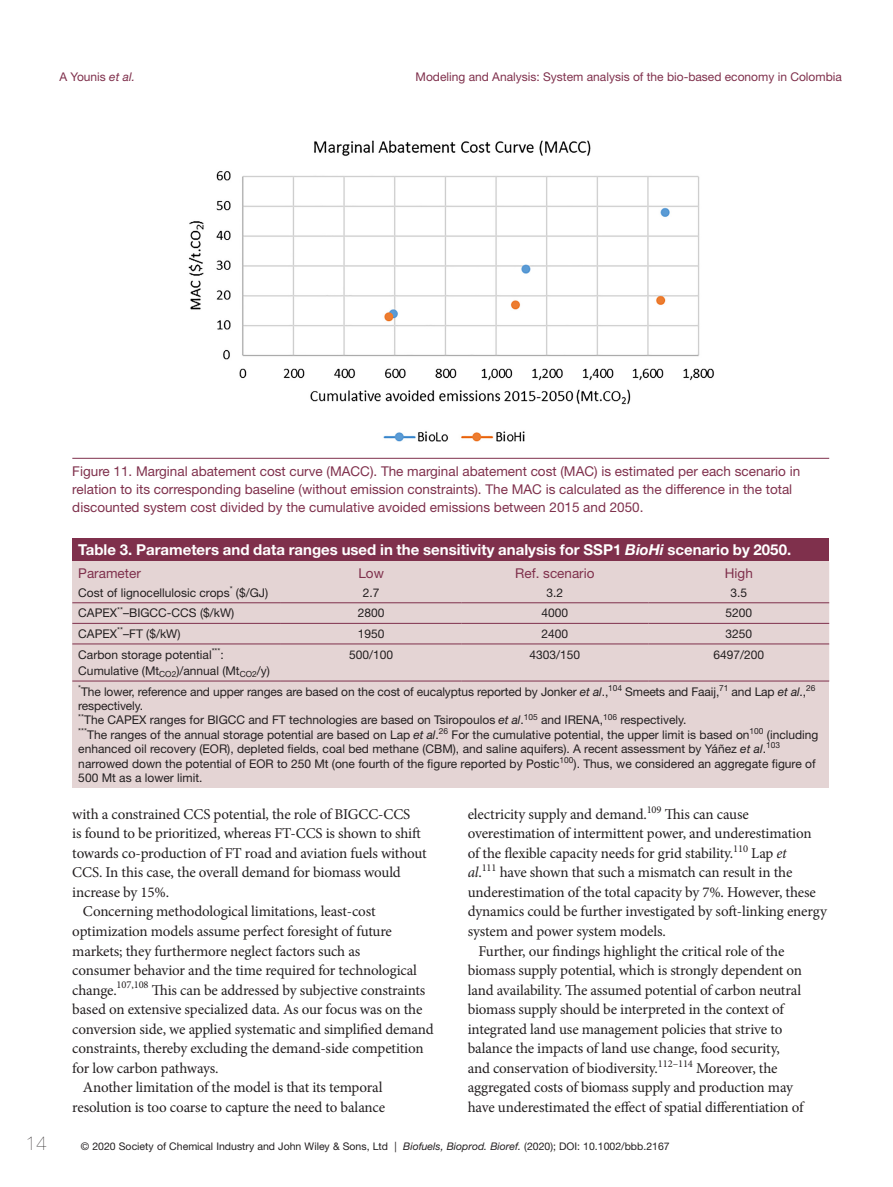
<style>
.page{position:relative;width:893px;height:1187px;background:#fff}
.page>*{position:absolute;margin:0;border:0;box-sizing:border-box;transform-origin:0 0}
.t1{font:200 19.5px "Helvetica Neue LT Std";color:#231f20}
.TXT{font:15px/19.5px "Minion Pro";letter-spacing:-.01em;color:#231f20}
.T_TITLE{font:700 15px "Helvetica Neue LT Std";color:#fff}
.FIG_CAP{font:13.5px/18px "Helvetica Neue LT Std";color:#7f304c}
.TCH{font:13.5px "Helvetica Neue LT Std";color:#7f304c}
.TFN{font:12px/14.4px "Helvetica Neue LT Std";color:#231f20}
.TB{font:12px/16.5px "Helvetica Neue LT Std";color:#231f20}
.t2{font:12px "Helvetica Neue LT Std";color:#7f304c}
.t3{font:10.5px "Helvetica Neue LT Std";color:#231f20}
.s1{font-style:italic}
</style>
<div class="page">
<img style="left:188px;top:140px;width:526px;height:301px">
<hr style="left:72px;top:458px;width:757px;height:1px;background:#7f304c">
<div style="left:72px;top:538px;width:757px;height:23px;background:#7f304c"></div>
<div style="left:72px;top:681px;width:757px;height:35px;background:#e4d4d4"></div>
<div style="left:72px;top:709px;width:757px;height:21px;background:#e4d4d4"></div>
<div style="left:72px;top:724px;width:757px;height:64px;background:#e4d4d4"></div>
<div style="left:72px;top:562px;width:757px;height:118px;background:#e4d4d4"></div>
<hr style="left:461px;top:623px;width:187px;height:1px;background:#7f304c">
<hr style="left:281px;top:623px;width:180px;height:1px;background:#7f304c">
<hr style="left:648px;top:623px;width:181px;height:1px;background:#7f304c">
<hr style="left:72px;top:623px;width:209px;height:1px;background:#7f304c">
<hr style="left:281px;top:602px;width:180px;height:1px;background:#7f304c">
<hr style="left:461px;top:602px;width:187px;height:1px;background:#7f304c">
<hr style="left:648px;top:602px;width:181px;height:1px;background:#7f304c">
<hr style="left:72px;top:602px;width:209px;height:1px;background:#7f304c">
<hr style="left:281px;top:643px;width:180px;height:1px;background:#7f304c">
<hr style="left:281px;top:680px;width:180px;height:1px;background:#7f304c">
<hr style="left:461px;top:643px;width:187px;height:1px;background:#7f304c">
<hr style="left:461px;top:680px;width:187px;height:1px;background:#7f304c">
<hr style="left:72px;top:643px;width:209px;height:1px;background:#7f304c">
<hr style="left:72px;top:680px;width:209px;height:1px;background:#7f304c">
<hr style="left:648px;top:643px;width:181px;height:1px;background:#7f304c">
<hr style="left:648px;top:680px;width:181px;height:1px;background:#7f304c">
<p class="t2" style="left:60px;top:69px;width:77px">A Younis <span class="s1">et al.</span></p>
<p class="t2" style="left:416px;top:69px;width:428px">Modeling and Analysis: System analysis of the bio-based economy in Colombia</p>
<p class="FIG_CAP" style="left:72px;top:461px;width:729px">Figure 11. Marginal abatement cost curve (MACC). The marginal abatement cost (MAC) is estimated per each scenario in relation to its corresponding baseline (without emission constraints). The MAC is calculated as the difference in the total discounted system cost divided by the cumulative avoided emissions between 2015 and 2050.</p>
<p class="T_TITLE" style="left:78px;top:540px;width:714px">Table 3. Parameters and data ranges used in the sensitivity analysis for SSP1 <span class="s1">BioHi</span> scenario by 2050.</p>
<p class="TCH" style="left:78px;top:565px;width:64px">Parameter</p>
<p class="TCH" style="left:358px;top:565px;width:27px">Low</p>
<p class="TCH" style="left:515px;top:565px;width:81px">Ref. scenario</p>
<p class="TCH" style="left:725px;top:565px;width:29px">High</p>
<p class="TB" style="left:78px;top:584px;width:191px">Cost of lignocellulosic crops<sup>*</sup> ($/GJ)</p>
<p class="TB" style="left:363px;top:584px;width:18px">2.7</p>
<p class="TB" style="left:547px;top:584px;width:18px">3.2</p>
<p class="TB" style="left:730px;top:584px;width:18px">3.5</p>
<p class="TB" style="left:78px;top:604px;width:157px">CAPEX<sup>**</sup>–BIGCC-CCS ($/kW)</p>
<p class="TB" style="left:358px;top:604px;width:28px">2800</p>
<p class="TB" style="left:542px;top:604px;width:28px">4000</p>
<p class="TB" style="left:725px;top:604px;width:28px">5200</p>
<p class="TB" style="left:78px;top:625px;width:104px">CAPEX<sup>**</sup>–FT ($/kW)</p>
<p class="TB" style="left:358px;top:625px;width:28px">1950</p>
<p class="TB" style="left:542px;top:625px;width:28px">2400</p>
<p class="TB" style="left:725px;top:625px;width:28px">3250</p>
<p class="TB" style="left:78px;top:645px;width:193px">Carbon storage potential<sup>***</sup>:<br>Cumulative (Mt<sub>CO2</sub>)/annual (Mt<sub>CO2</sub>/y)</p>
<p class="TB" style="left:349px;top:645px;width:46px">500/100</p>
<p class="TB" style="left:530px;top:645px;width:52px">4303/150</p>
<p class="TB" style="left:713px;top:645px;width:52px">6497/200</p>
<p class="TFN" style="left:78px;top:684px;width:738px"><sup>*</sup>The lower, reference and upper ranges are based on the cost of eucalyptus reported by Jonker <span class="s1">et al</span>.,<sup>104</sup> Smeets and Faaij,<sup>71</sup> and Lap <span class="s1">et al</span>.,<sup>26 </sup>respectively.</p>
<p class="TFN" style="left:78px;top:712px;width:610px"><sup>**</sup>The CAPEX ranges for BIGCC and FT technologies are based on Tsiropoulos <span class="s1">et al</span>.<sup>105</sup> and IRENA,<sup>106</sup> respectively.</p>
<p class="TFN" style="left:78px;top:727px;width:742px"><sup>***</sup>The ranges of the annual storage potential are based on Lap <span class="s1">et al</span>.<sup>26</sup> For the cumulative potential, the upper limit is based on<sup>100</sup> (including enhanced oil recovery (EOR), depleted fields, coal bed methane (CBM), and saline aquifers). A recent assessment by Yáñez <span class="s1">et al</span>.<sup>103 </sup>narrowed down the potential of EOR to 250 Mt (one fourth of the figure reported by Postic<sup>100</sup>). Thus, we considered an aggregate figure of 500 Mt as a lower limit.</p>
<p class="TXT" style="left:72px;top:804px;width:356px">with a constrained CCS potential, the role of BIGCC-CCS<br>is found to be prioritized, whereas FT-CCS is shown to shift towards co-production of FT road and aviation fuels without CCS. In this case, the overall demand for biomass would increase by 15%.</p>
<p class="TXT" style="left:72px;top:901px;width:363px;text-indent:11px">Concerning methodological limitations, least-cost optimization models assume perfect foresight of future markets; they furthermore neglect factors such as<br>consumer behavior and the time required for technological change.<sup>107,108</sup> This can be addressed by subjective constraints based on extensive specialized data. As our focus was on the conversion side, we applied systematic and simplified demand constraints, thereby excluding the demand-side competition for low carbon pathways.</p>
<p class="TXT" style="left:72px;top:1077px;width:314px;text-align:center">Another limitation of the model is that its temporal resolution is too coarse to capture the need to balance</p>
<p class="TXT" style="left:468px;top:804px;width:361px">electricity supply and demand.<sup>109</sup> This can cause overestimation of intermittent power, and underestimation of the flexible capacity needs for grid stability.<sup>110</sup> Lap <span class="s1">et<br>al</span>.<sup>111</sup> have shown that such a mismatch can result in the underestimation of the total capacity by 7%. However, these dynamics could be further investigated by soft-linking energy system and power system models.</p>
<p class="TXT" style="left:468px;top:940px;width:337px;text-indent:11px">Further, our findings highlight the critical role of the biomass supply potential, which is strongly dependent on land availability. The assumed potential of carbon neutral biomass supply should be interpreted in the context of integrated land use management policies that strive to balance the impacts of land use change, food security, and conservation of biodiversity.<sup>112–114</sup> Moreover, the aggregated costs of biomass supply and production may have underestimated the effect of spatial differentiation of</p>
<h1 class="t1" style="left:25px;top:1131px;width:23px">14</h1>
<p class="t3" style="left:81px;top:1140px;width:590px">© 2020 Society of Chemical Industry and John Wiley &amp; Sons, Ltd | <span class="s1">Biofuels, Bioprod. Bioref.</span> (2020); DOI: 10.1002/bbb.2167</p>
</div>
